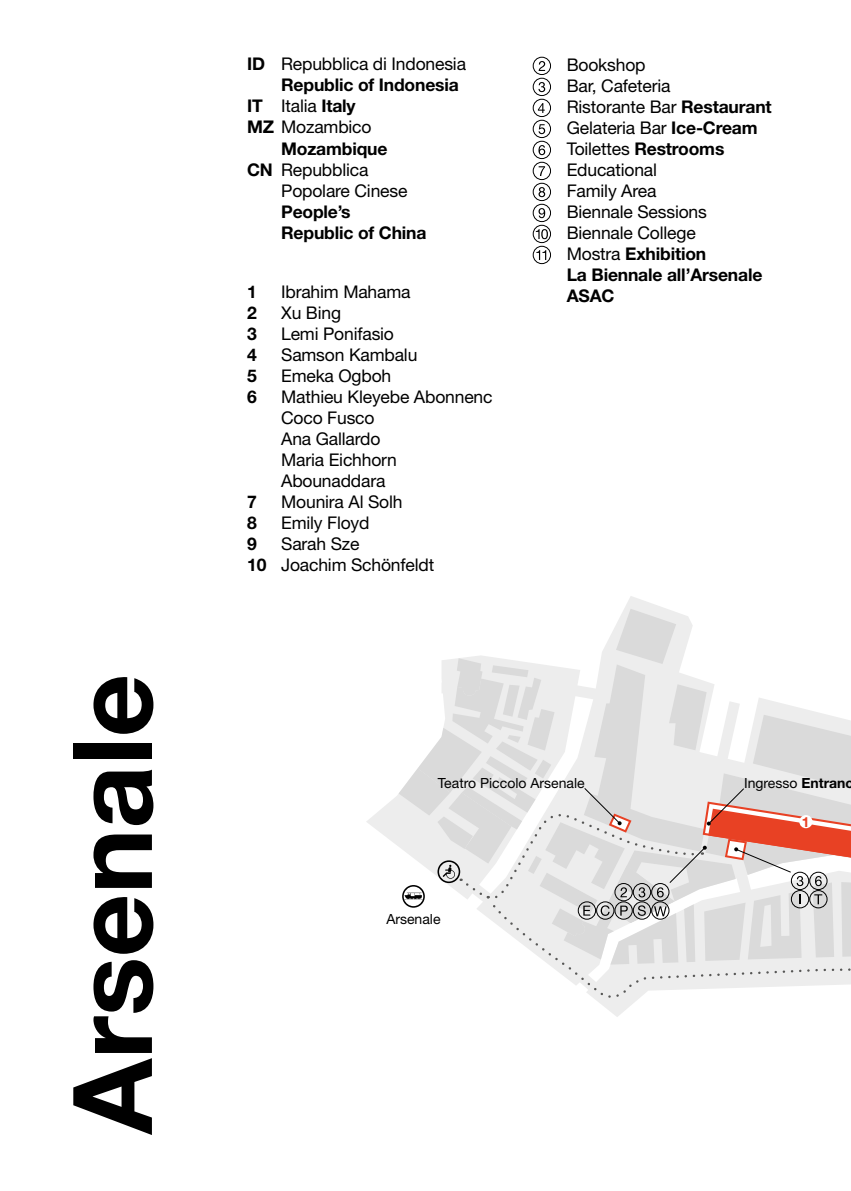
<style>
.page{position:relative;width:851px;height:1191px;background:#fff}
.page>*{position:absolute;margin:0;border:0;box-sizing:border-box;transform-origin:0 0}
.t1{font:700 110px "Helvetica Neue LT";color:#000}
.t2{font:17.6px/21px "Helvetica Neue LT";letter-spacing:-.01em;color:#000}
.t3{font:700 17.6px/21px "Helvetica Neue LT";letter-spacing:-.01em;color:#000}
.t4{font:14px "Helvetica Neue LT";color:#000}
.t5{font:700 14px "Helvetica Neue LT";color:#e84124}
.s1{font-weight:700}
.s2{font-weight:400}
</style>
<div class="page">
<svg style="left:366px;top:596px;width:300px;height:250px"></svg>
<svg style="left:549px;top:964px;width:301px;height:53px"></svg>
<svg style="left:538px;top:61px;width:7px;height:10px"></svg>
<div style="left:532px;top:57px;width:19px;height:18px;border:1px solid #000;border-radius:50%"></div>
<svg style="left:538px;top:82px;width:7px;height:10px"></svg>
<div style="left:532px;top:78px;width:19px;height:18px;border:1px solid #000;border-radius:50%"></div>
<svg style="left:538px;top:103px;width:6px;height:10px"></svg>
<div style="left:532px;top:99px;width:19px;height:18px;border:1px solid #000;border-radius:50%"></div>
<svg style="left:538px;top:124px;width:7px;height:10px"></svg>
<div style="left:532px;top:120px;width:19px;height:18px;border:1px solid #000;border-radius:50%"></div>
<svg style="left:538px;top:145px;width:7px;height:10px"></svg>
<div style="left:532px;top:141px;width:19px;height:18px;border:1px solid #000;border-radius:50%"></div>
<svg style="left:538px;top:166px;width:7px;height:10px"></svg>
<div style="left:532px;top:162px;width:19px;height:18px;border:1px solid #000;border-radius:50%"></div>
<svg style="left:538px;top:187px;width:7px;height:10px"></svg>
<div style="left:532px;top:183px;width:19px;height:18px;border:1px solid #000;border-radius:50%"></div>
<svg style="left:538px;top:208px;width:7px;height:10px"></svg>
<div style="left:532px;top:204px;width:19px;height:18px;border:1px solid #000;border-radius:50%"></div>
<svg style="left:535px;top:229px;width:13px;height:10px"></svg>
<div style="left:532px;top:225px;width:19px;height:18px;border:1px solid #000;border-radius:50%"></div>
<svg style="left:536px;top:250px;width:10px;height:10px"></svg>
<div style="left:532px;top:246px;width:19px;height:18px;border:1px solid #000;border-radius:50%"></div>
<svg style="left:398px;top:609px;width:452px;height:355px"></svg>
<div style="left:799px;top:815px;width:13px;height:13px;background:#fff;border-radius:50%"></div>
<h1 class="t1" style="left:45px;top:1134px;width:462px;rotate:-90deg">Arsenale</h1>
<p class="t2" style="left:247px;top:53px;width:220px"><span class="s1">ID</span> Repubblica di Indonesia</p>
<p class="t3" style="left:281px;top:74px;width:179px">Republic of Indonesia</p>
<p class="t3" style="left:247px;top:95px;width:110px">IT <span class="s2">Italia</span> Italy</p>
<p class="t2" style="left:247px;top:116px;width:126px"><span class="s1">MZ</span> Mozambico</p>
<p class="t3" style="left:281px;top:137px;width:108px">Mozambique</p>
<p class="t2" style="left:247px;top:158px;width:123px"><span class="s1">CN</span> Repubblica</p>
<p class="t2" style="left:281px;top:179px;width:128px">Popolare Cinese</p>
<p class="t3" style="left:281px;top:200px;width:147px">People’s<br>Republic of China</p>
<p class="t2" style="left:566px;top:54px;width:206px">Bookshop<br>Bar, Cafeteria<br>Ristorante Bar <span class="s1">Restaurant<br></span>Gelateria Bar <span class="s1">Ice-Cream<br></span>Toilettes <span class="s1">Restrooms<br></span>Educational<br>Family Area<br>Biennale Sessions<br>Biennale College<br>Mostra <span class="s1">Exhibition<br>La Biennale all’Arsenale</span></p>
<p class="t3" style="left:247px;top:280px;width:11px">1</p>
<p class="t2" style="left:281px;top:281px;width:131px">Ibrahim Mahama</p>
<p class="t3" style="left:566px;top:285px;width:49px">ASAC</p>
<p class="t3" style="left:247px;top:301px;width:11px">2</p>
<p class="t2" style="left:281px;top:302px;width:61px">Xu Bing</p>
<p class="t3" style="left:247px;top:322px;width:11px">3</p>
<p class="t2" style="left:281px;top:323px;width:114px">Lemi Ponifasio</p>
<p class="t3" style="left:247px;top:343px;width:11px">4</p>
<p class="t2" style="left:281px;top:344px;width:138px">Samson Kambalu</p>
<p class="t3" style="left:247px;top:364px;width:11px">5</p>
<p class="t2" style="left:281px;top:365px;width:112px">Emeka Ogboh</p>
<p class="t3" style="left:247px;top:385px;width:11px">6</p>
<p class="t2" style="left:281px;top:386px;width:213px">Mathieu Kleyebe Abonnenc<br>Coco Fusco<br>Ana Gallardo<br>Maria Eichhorn<br>Abounaddara</p>
<p class="t3" style="left:247px;top:490px;width:11px">7</p>
<p class="t2" style="left:281px;top:491px;width:123px">Mounira Al Solh</p>
<p class="t3" style="left:247px;top:511px;width:11px">8</p>
<p class="t2" style="left:281px;top:512px;width:90px">Emily Floyd</p>
<p class="t3" style="left:247px;top:532px;width:11px">9</p>
<p class="t2" style="left:247px;top:533px;width:188px;text-indent:34px">Sarah Sze<br><span class="s1">10</span> Joachim Schönfeldt</p>
<p class="t4" style="left:438px;top:774px;width:148px">Teatro Piccolo Arsenale</p>
<p class="t4" style="left:744px;top:775px;width:111px">Ingresso <span class="s1">Entranc</span></p>
<p class="t5" style="left:801px;top:813px;width:9px">1</p>
<p class="t4" style="left:386px;top:911px;width:56px">Arsenale</p>
</div>
